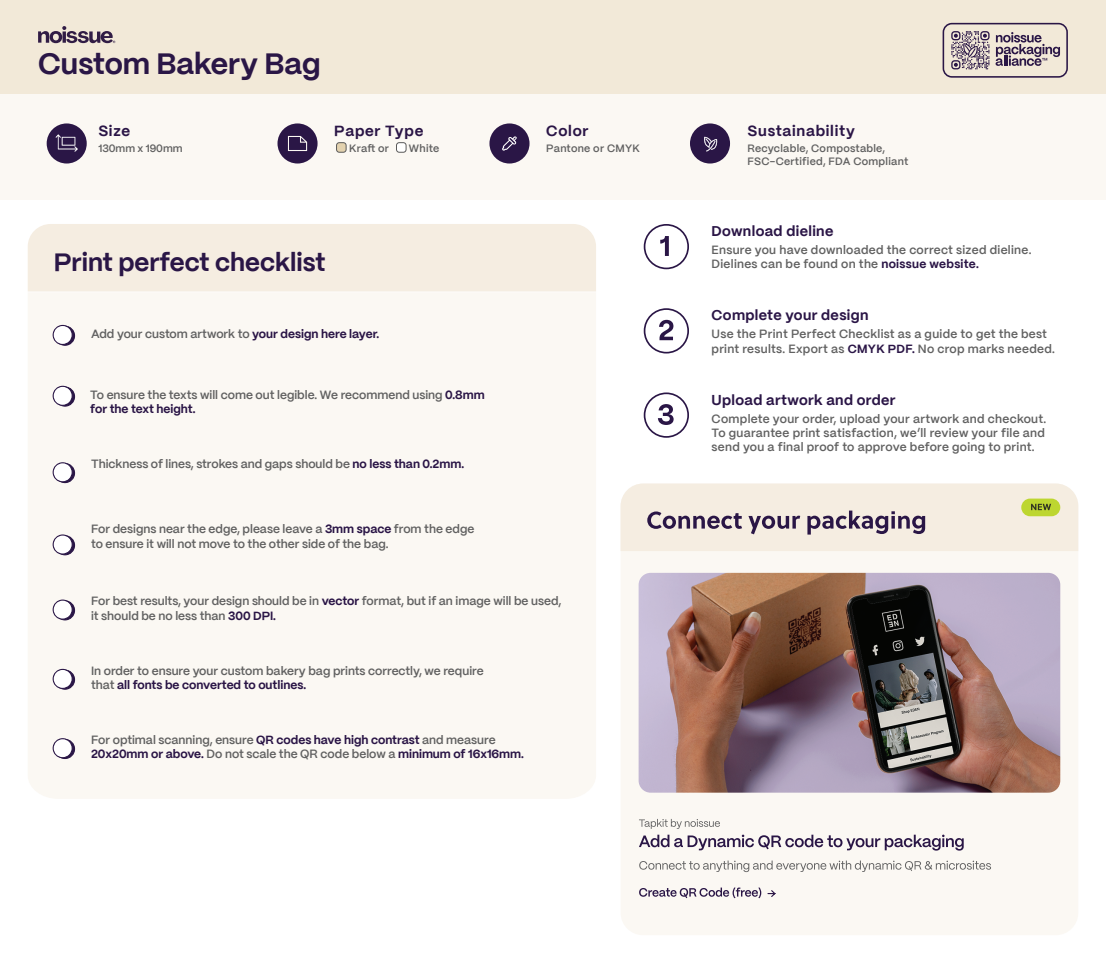
<style>
.page{position:relative;width:1106px;height:957px;background:#fff}
.page>*{position:absolute;margin:0;border:0;box-sizing:border-box;transform-origin:0 0}
.t1{font:700 29.78px "PP Mori";color:#2a1646}
.t2{font:700 25.5px "PP Mori";color:#2a1646}
.t3{font:700 14.92px "PP Mori";letter-spacing:.05em;color:#2a1546}
.t4{font:700 14.33px "PP Mori";letter-spacing:.025em;color:#2a1546}
.t5{font:600 11.93px/14.3px "PP Mori";color:#616161}
.t6{font:600 11.93px/14.3px "PP Mori";letter-spacing:.025em;color:#616161}
.t7{font:600 10.65px/12.8px "PP Mori";letter-spacing:.025em;color:#616161}
.t8{font:600 10.65px "PP Mori";color:#616161}
.s1{font-weight:700;color:#2a1546}
</style>
<div class="page">
<div style="left:0;top:0;width:1106px;height:94px;background:#f2e9d8"></div>
<svg style="left:942px;top:23px;width:125px;height:55px"></svg>
<svg style="left:38px;top:26px;width:77px;height:17px"></svg>
<div style="left:0;top:95px;width:1106px;height:105px;background:#fbf8f3"></div>
<div style="left:47px;top:123px;width:40px;height:40px;background:#2a1646;border-radius:50%"></div>
<svg style="left:56px;top:134px;width:22px;height:18px"></svg>
<div style="left:489px;top:123px;width:40px;height:40px;background:#2a1646;border-radius:50%"></div>
<svg style="left:502px;top:136px;width:15px;height:15px"></svg>
<div style="left:277px;top:123px;width:40px;height:40px;background:#2a1646;border-radius:50%"></div>
<svg style="left:288px;top:136px;width:19px;height:15px"></svg>
<div style="left:336px;top:143px;width:10px;height:9px;background:#e3d2af;border-radius:3px"></div>
<div style="left:336px;top:142px;width:10px;height:10px;border:1px solid #5b5b5b;border-radius:3px"></div>
<div style="left:396px;top:143px;width:10px;height:9px;background:#fff;border-radius:3px"></div>
<div style="left:396px;top:142px;width:10px;height:10px;border:1px solid #5b5b5b;border-radius:3px"></div>
<div style="left:690px;top:123px;width:40px;height:40px;background:#2a1646;border-radius:50%"></div>
<svg style="left:704px;top:137px;width:13px;height:14px"></svg>
<div style="left:28px;top:224px;width:568px;height:67px;background:#f5ede1"></div>
<div style="left:28px;top:293px;width:568px;height:506px;background:#fbf8f3"></div>
<svg style="left:53px;top:669px;width:22px;height:21px"></svg>
<svg style="left:53px;top:738px;width:22px;height:21px"></svg>
<svg style="left:53px;top:325px;width:22px;height:21px"></svg>
<svg style="left:53px;top:462px;width:22px;height:21px"></svg>
<svg style="left:53px;top:534px;width:22px;height:21px"></svg>
<svg style="left:53px;top:599px;width:22px;height:21px"></svg>
<svg style="left:53px;top:386px;width:22px;height:21px"></svg>
<div style="left:620px;top:483px;width:458px;height:452px;background:#fbf8f3;border-radius:22px"></div>
<svg style="left:620px;top:483px;width:458px;height:68px;background:#e6ded4"></svg>
<img style="left:638px;top:573px;width:422px;height:219px">
<svg style="left:639px;top:819px;width:324px;height:31px"></svg>
<svg style="left:639px;top:860px;width:352px;height:12px"></svg>
<svg style="left:639px;top:887px;width:122px;height:11px"></svg>
<svg style="left:767px;top:890px;width:8px;height:7px"></svg>
<svg style="left:643px;top:224px;width:46px;height:45px"></svg>
<svg style="left:643px;top:308px;width:46px;height:45px"></svg>
<svg style="left:643px;top:392px;width:46px;height:46px"></svg>
<h1 class="t1" style="left:38px;top:38px;width:284px">Custom Bakery Bag</h1>
<p class="t3" style="left:98px;top:118px;width:33px">Size</p>
<p class="t8" style="left:98px;top:139px;width:86px">130mm x 190mm</p>
<p class="t3" style="left:334px;top:118px;width:91px">Paper Type</p>
<p class="t7" style="left:349px;top:141px;width:41px">Kraft or</p>
<p class="t7" style="left:409px;top:141px;width:32px">White</p>
<h2 class="t2" style="left:54px;top:240px;width:273px">Print perfect checklist</h2>
<p class="t5" style="left:91px;top:326px;width:290px">Add your custom artwork to <span class="s1">your design here layer.</span></p>
<p class="t5" style="left:90px;top:387px;width:396px">To ensure the texts will come out legible. We recommend using <span class="s1">0.8mm for the text height.</span></p>
<p class="t5" style="left:91px;top:456px;width:374px">Thickness of lines, strokes and gaps should be <span class="s1">no less than 0.2mm.</span></p>
<p class="t5" style="left:91px;top:521px;width:385px">For designs near the edge, please leave a <span class="s1">3mm space</span> from the edge to ensure it will not move to the other side of the bag.</p>
<p class="t3" style="left:546px;top:118px;width:44px">Color</p>
<p class="t7" style="left:546px;top:141px;width:95px">Pantone or CMYK</p>
<p class="t5" style="left:91px;top:593px;width:472px">For best results, your design should be in <span class="s1">vector</span> format, but if an image will be used, it should be no less than <span class="s1">300 DPI.</span></p>
<p class="t5" style="left:91px;top:663px;width:394px">In order to ensure your custom bakery bag prints correctly, we require that <span class="s1">all fonts be converted to outlines.</span></p>
<p class="t5" style="left:91px;top:732px;width:434px">For optimal scanning, ensure <span class="s1">QR codes have high contrast</span> and measure<br><span class="s1">20x20mm or above.</span> Do not scale the QR code below a <span class="s1">minimum of 16x16mm.</span></p>
<p class="t3" style="left:747px;top:118px;width:109px">Sustainability</p>
<p class="t7" style="left:747px;top:141px;width:162px">Recyclable, Compostable,<br>FSC-Certified, FDA Compliant</p>
<p class="t4" style="left:711px;top:219px;width:123px">Download dieline</p>
<p class="t6" style="left:711px;top:242px;width:321px">Ensure you have downloaded the correct sized dieline.<br>Dielines can be found on the <span class="s1">noissue website.</span></p>
<p class="t4" style="left:711px;top:303px;width:158px">Complete your design</p>
<p class="t6" style="left:711px;top:326px;width:345px">Use the Print Perfect Checklist as a guide to get the best print results. Export as <span class="s1">CMYK PDF.</span> No crop marks needed.</p>
<p class="t4" style="left:711px;top:387px;width:185px">Upload artwork and order</p>
<p class="t6" style="left:711px;top:410px;width:336px">Complete your order, upload your artwork and checkout.<br>To guarantee print satisfaction, we’ll review your file and send you a final proof to approve before going to print.</p>
</div>
